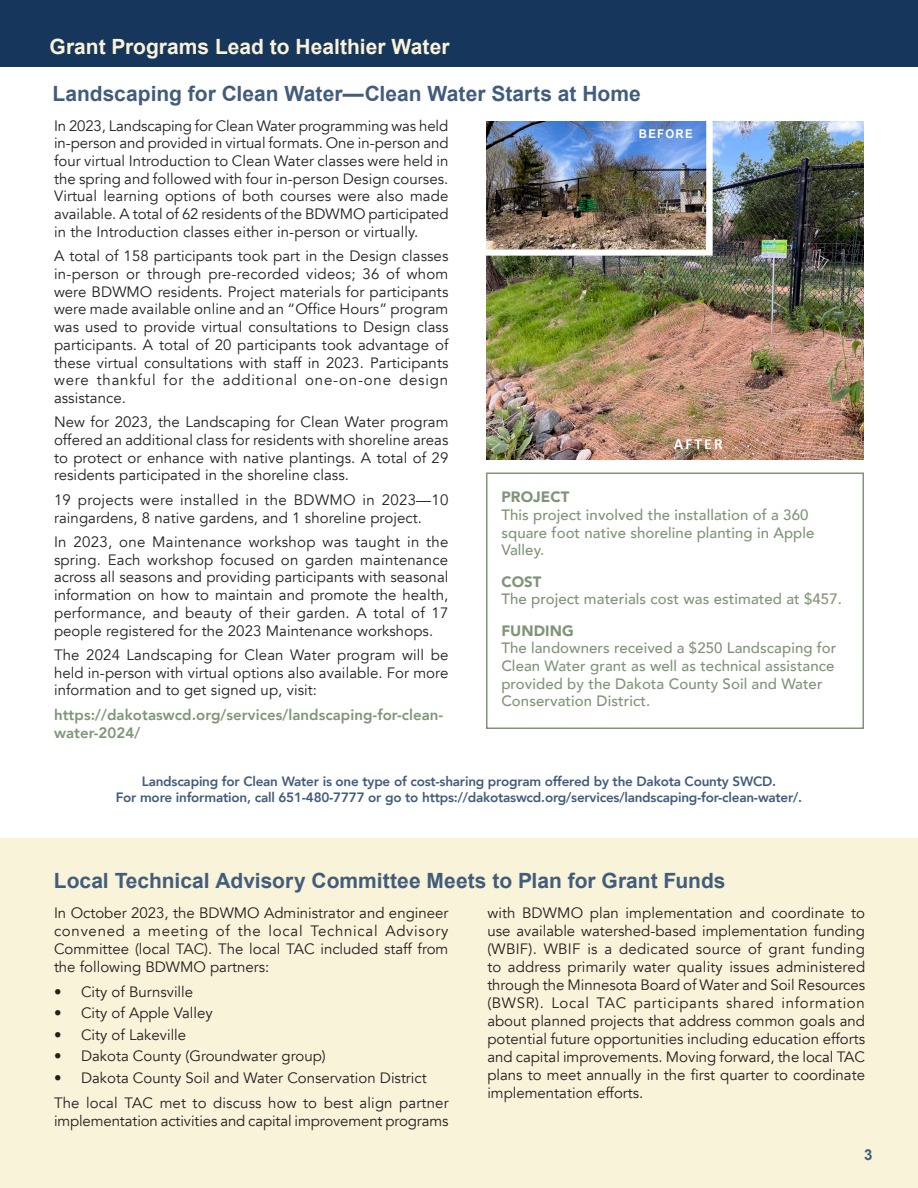
<style>
.page{position:relative;width:918px;height:1188px;background:#fff}
.page>*{position:absolute;margin:0;border:0;box-sizing:border-box;transform-origin:0 0}
.Heading{font:700 21px "Arial";color:#425d7b}
.Heading-2{font:700 21px "Arial";color:#f9f3d9}
.Body_text{font:15px/17.7px "Avenir";letter-spacing:.005em;color:#231f20;text-align:justify}
.Body_text-2{font:500 15px/17.7px "Avenir";letter-spacing:.005em;color:#7f9577}
.Body_text-3{font:800 15px/17.7px "Avenir";letter-spacing:.005em;color:#7f9577}
.Body_text-4{font:900 15px "Avenir";letter-spacing:.005em;color:#7f9577}
.Heading-3{font:700 15px "Arial";color:#425d7b}
.Body_text-5{font:800 13.5px/16.2px "Avenir";letter-spacing:-.015em;color:#425d7b;text-align:center}
.Heading-4{font:700 12px "Arial";letter-spacing:.115em;color:#fff;scale:.95 1}
</style>
<div class="page">
<div style="left:0;top:838px;width:918px;height:350px;background:#f9f3d9"></div>
<div style="left:0;top:0;width:918px;height:67px;background:#17365c"></div>
<img style="left:486px;top:122px;width:378px;height:337px">
<div style="left:486px;top:472px;width:378px;height:257px;border:2px solid #7f9577"></div>
<p class="Heading-2" style="left:50px;top:33px;width:401px">Grant Programs Lead to Healthier Water</p>
<p class="Heading" style="left:52px;top:80px;width:590px">Landscaping for Clean Water—Clean Water Starts at Home</p>
<p class="Body_text" style="left:54px;top:117px;width:396px">In 2023, Landscaping for Clean Water programming was held in-person and provided in virtual formats. One in-person and four virtual Introduction to Clean Water classes were held in the spring and followed with four in-person Design courses.<br>Virtual learning options of both courses were also made available. A total of 62 residents of the BDWMO participated in the Introduction classes either in-person or virtually.</p>
<p class="Body_text" style="left:54px;top:248px;width:396px">A total of 158 participants took part in the Design classes in-person or through pre-recorded videos; 36 of whom were BDWMO residents. Project materials for participants were made available online and an “Office Hours” program was used to provide virtual consultations to Design class participants. A total of 20 participants took advantage of these virtual consultations with staff in 2023. Participants were thankful for the additional one-on-one design assistance.</p>
<p class="Body_text" style="left:54px;top:414px;width:396px">New for 2023, the Landscaping for Clean Water program offered an additional class for residents with shoreline areas to protect or enhance with native plantings. A total of 29 residents participated in the shoreline class.</p>
<p class="Body_text" style="left:54px;top:491px;width:396px">19 projects were installed in the BDWMO in 2023—10 raingardens, 8 native gardens, and 1 shoreline project.</p>
<p class="Body_text" style="left:54px;top:533px;width:396px">In 2023, one Maintenance workshop was taught in the spring. Each workshop focused on garden maintenance across all seasons and providing participants with seasonal information on how to maintain and promote the health, performance, and beauty of their garden. A total of 17 people registered for the 2023 Maintenance workshops.</p>
<p class="Body_text" style="left:54px;top:646px;width:396px">The 2024 Landscaping for Clean Water program will be held in-person with virtual options also available. For more information and to get signed up, visit:</p>
<p class="Body_text-3" style="left:54px;top:706px;width:391px">https://dakotaswcd.org/services/landscaping-for-clean&shy;water-2024/</p>
<p class="Heading-4" style="left:639px;top:126px;width:58px">BEFORE</p>
<p class="Body_text-4" style="left:501px;top:484px;width:69px">PROJECT</p>
<p class="Body_text-2" style="left:501px;top:505px;width:315px">This project involved the installation of a 360 square foot native shoreline planting in Apple<br>Valley.</p>
<p class="Body_text-4" style="left:501px;top:569px;width:42px">COST</p>
<p class="Body_text-2" style="left:501px;top:589px;width:342px">The project materials cost was estimated at $457.</p>
<p class="Body_text-4" style="left:501px;top:617px;width:74px">FUNDING</p>
<p class="Body_text-2" style="left:501px;top:638px;width:337px">The landowners received a $250 Landscaping for Clean Water grant as well as technical assistance provided by the Dakota County Soil and Water Conservation District.</p>
<p class="Body_text-5" style="left:116px;top:773px;width:688px">Landscaping for Clean Water is one type of cost-sharing program offered by the Dakota County SWCD.<br>For more information, call 651-480-7777 or go to https://dakotaswcd.org/services/landscaping-for-clean-water/.</p>
<p class="Heading" style="left:54px;top:867px;width:673px">Local Technical Advisory Committee Meets to Plan for Grant Funds</p>
<p class="Body_text" style="left:54px;top:904px;width:396px">In October 2023, the BDWMO Administrator and engineer convened a meeting of the local Technical Advisory Committee (local TAC). The local TAC included staff from the following BDWMO partners:</p>
<p class="Body_text" style="left:54px;top:983px;width:141px">• City of Burnsville</p>
<p class="Body_text" style="left:54px;top:1005px;width:160px">• City of Apple Valley</p>
<p class="Body_text" style="left:54px;top:1026px;width:134px">• City of Lakeville</p>
<p class="Body_text" style="left:54px;top:1048px;width:273px">• Dakota County (Groundwater group)</p>
<p class="Body_text" style="left:54px;top:1069px;width:374px">• Dakota County Soil and Water Conservation District</p>
<p class="Body_text" style="left:54px;top:1094px;width:396px">The local TAC met to discuss how to best align partner implementation activities and capital improvement programs</p>
<p class="Body_text" style="left:487px;top:904px;width:379px">with BDWMO plan implementation and coordinate to use available watershed-based implementation funding (WBIF). WBIF is a dedicated source of grant funding to address primarily water quality issues administered through the Minnesota Board of Water and Soil Resources (BWSR). Local TAC participants shared information about planned projects that address common goals and potential future opportunities including education efforts and capital improvements. Moving forward, the local TAC plans to meet annually in the first quarter to coordinate implementation efforts.</p>
<p class="Heading-3" style="left:864px;top:1145px;width:10px">3</p>
</div>
